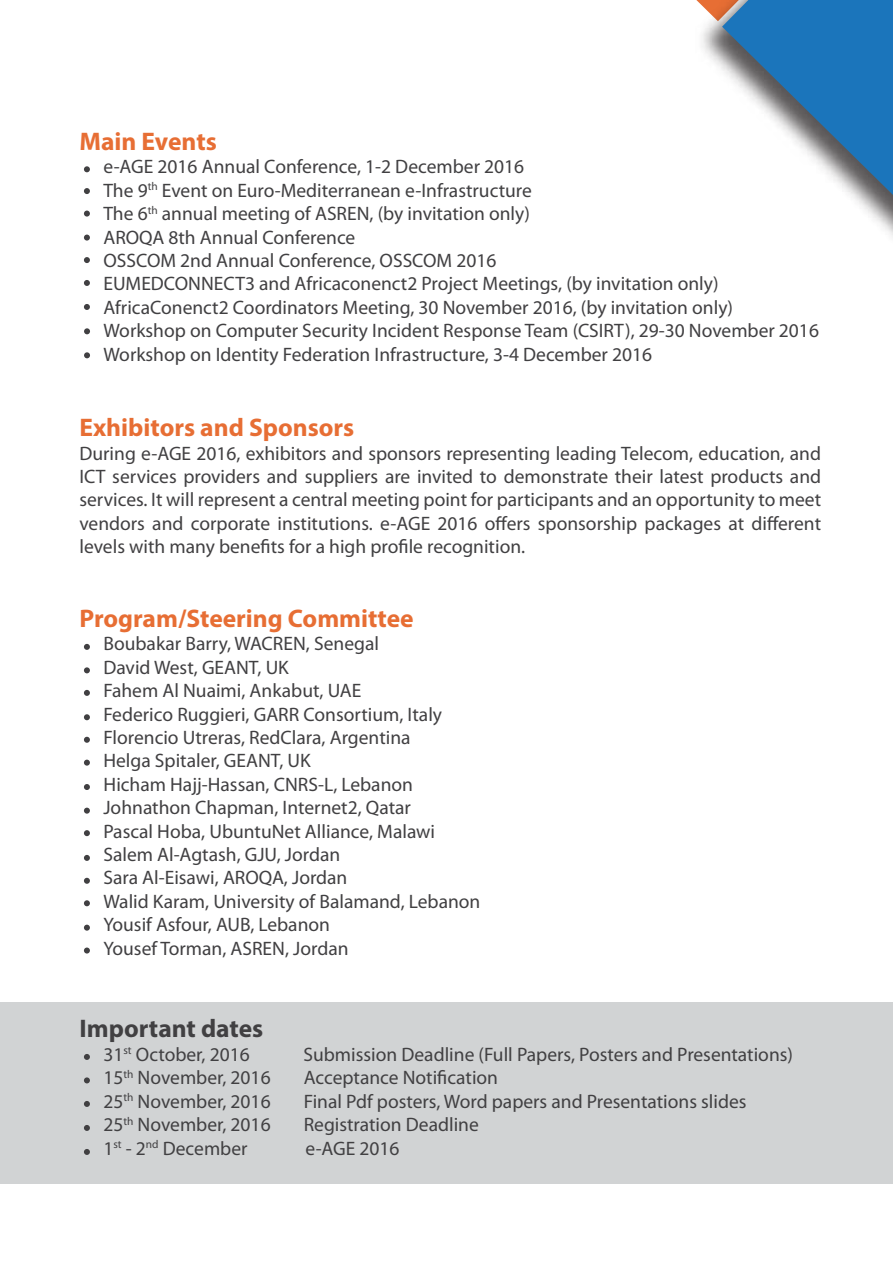
<style>
.page{position:relative;width:893px;height:1263px;background:#fff}
.page>*{position:absolute;margin:0;border:0;box-sizing:border-box;transform-origin:0 0}
.t1{font:700 25.5px "Myriad Pro";color:#e76e34}
.t2{font:700 25.5px "Myriad Pro";color:#414042}
.t3{font:19.5px/23.4px "Myriad Pro";color:#414042}
</style>
<div class="page">
<div style="left:0;top:1002px;width:893px;height:181px;background:#d1d3d4"></div>
<img style="left:852px;top:195px;width:41px;height:42px">
<svg style="left:696px;top:0;width:197px;height:195px"></svg>
<svg style="left:84px;top:166px;width:6px;height:6px"></svg>
<svg style="left:84px;top:188px;width:6px;height:6px"></svg>
<svg style="left:84px;top:211px;width:6px;height:6px"></svg>
<svg style="left:84px;top:235px;width:6px;height:6px"></svg>
<svg style="left:84px;top:280px;width:6px;height:6px"></svg>
<svg style="left:84px;top:304px;width:6px;height:6px"></svg>
<svg style="left:84px;top:352px;width:6px;height:6px"></svg>
<svg style="left:84px;top:328px;width:6px;height:6px"></svg>
<svg style="left:84px;top:257px;width:6px;height:6px"></svg>
<svg style="left:84px;top:644px;width:6px;height:6px"></svg>
<svg style="left:84px;top:667px;width:6px;height:6px"></svg>
<svg style="left:84px;top:690px;width:6px;height:6px"></svg>
<svg style="left:84px;top:714px;width:6px;height:6px"></svg>
<svg style="left:84px;top:737px;width:6px;height:6px"></svg>
<svg style="left:84px;top:760px;width:6px;height:6px"></svg>
<svg style="left:84px;top:784px;width:6px;height:6px"></svg>
<svg style="left:84px;top:855px;width:6px;height:6px"></svg>
<svg style="left:84px;top:878px;width:6px;height:6px"></svg>
<svg style="left:84px;top:900px;width:6px;height:6px"></svg>
<svg style="left:84px;top:925px;width:6px;height:6px"></svg>
<svg style="left:84px;top:947px;width:6px;height:6px"></svg>
<svg style="left:84px;top:1054px;width:6px;height:6px"></svg>
<svg style="left:84px;top:1077px;width:6px;height:6px"></svg>
<svg style="left:84px;top:1101px;width:6px;height:6px"></svg>
<svg style="left:84px;top:1125px;width:6px;height:6px"></svg>
<svg style="left:84px;top:1149px;width:6px;height:6px"></svg>
<svg style="left:84px;top:830px;width:6px;height:6px"></svg>
<svg style="left:84px;top:808px;width:6px;height:6px"></svg>
<h1 class="t1" style="left:79px;top:125px;width:139px">Main Events</h1>
<p class="t3" style="left:103px;top:156px;width:717px">e-AGE 2016 Annual Conference, 1-2 December 2016<br>The 9<sup>th</sup> Event on Euro-Mediterranean e-Infrastructure<br>The 6<sup>th</sup> annual meeting of ASREN, (by invitation only)<br>AROQA 8th Annual Conference<br>OSSCOM 2nd Annual Conference, OSSCOM 2016<br>EUMEDCONNECT3 and Africaconenct2 Project Meetings, (by invitation only)<br>AfricaConenct2 Coordinators Meeting, 30 November 2016, (by invitation only)<br>Workshop on Computer Security Incident Response Team (CSIRT), 29-30 November 2016<br>Workshop on Identity Federation Infrastructure, 3-4 December 2016</p>
<h1 class="t1" style="left:79px;top:411px;width:276px">Exhibitors and Sponsors</h1>
<p class="t3" style="left:79px;top:442px;width:743px;text-align:justify">During e-AGE 2016, exhibitors and sponsors representing leading Telecom, education, and ICT services providers and suppliers are invited to demonstrate their latest products and services. It will represent a central meeting point for participants and an opportunity to meet vendors and corporate institutions. e-AGE 2016 offers sponsorship packages at different levels with many benefits for a high profile recognition.</p>
<h1 class="t1" style="left:79px;top:602px;width:336px">Program/Steering Committee</h1>
<p class="t3" style="left:103px;top:633px;width:379px">Boubakar Barry, WACREN, Senegal<br>David West, GEANT, UK<br>Fahem Al Nuaimi, Ankabut, UAE<br>Federico Ruggieri, GARR Consortium, Italy Florencio Utreras, RedClara, Argentina<br>Helga Spitaler, GEANT, UK<br>Hicham Hajj-Hassan, CNRS-L, Lebanon Johnathon Chapman, Internet2, Qatar<br>Pascal Hoba, UbuntuNet Alliance, Malawi Salem Al-Agtash, GJU, Jordan<br>Sara Al-Eisawi, AROQA, Jordan<br>Walid Karam, University of Balamand, Lebanon Yousif Asfour, AUB, Lebanon<br>Yousef Torman, ASREN, Jordan</p>
<h1 class="t2" style="left:79px;top:1012px;width:185px">Important dates</h1>
<p class="t3" style="left:103px;top:1043px;width:148px">31<sup>st</sup> October, 2016</p>
<p class="t3" style="left:304px;top:1043px;width:491px">Submission Deadline (Full Papers, Posters and Presentations)</p>
<p class="t3" style="left:103px;top:1066px;width:169px">15<sup>th</sup> November, 2016</p>
<p class="t3" style="left:304px;top:1066px;width:196px">Acceptance Notification</p>
<p class="t3" style="left:103px;top:1090px;width:169px">25<sup>th</sup> November, 2016</p>
<p class="t3" style="left:304px;top:1090px;width:444px">Final Pdf posters, Word papers and Presentations slides</p>
<p class="t3" style="left:103px;top:1113px;width:169px">25<sup>th</sup> November, 2016</p>
<p class="t3" style="left:304px;top:1113px;width:177px">Registration Deadline</p>
<p class="t3" style="left:103px;top:1137px;width:146px">1<sup>st</sup> - 2<sup>nd</sup> December</p>
<p class="t3" style="left:305px;top:1137px;width:96px">e-AGE 2016</p>
</div>
